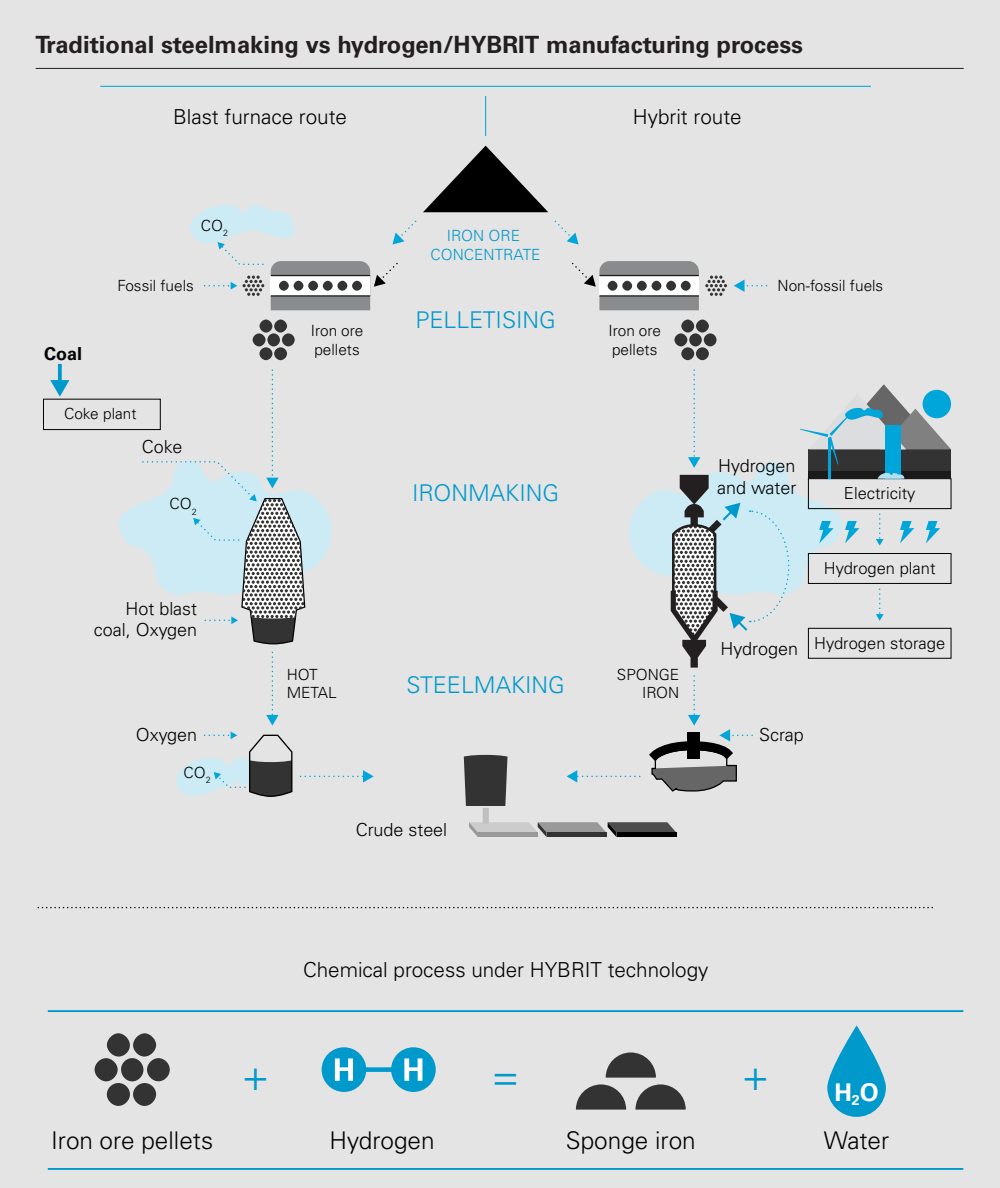
<style>
.page{position:relative;width:1000px;height:1188px;background:#e4e4e4}
.page>*{position:absolute;margin:0;border:0;box-sizing:border-box;transform-origin:0 0}
.t1{font:300 42.62px "Univers LT Pro 45";color:#09c}
.t2{font:300 24.38px "Univers LT Pro 45";color:#000}
.t3{font:700 24.38px "Univers LT Pro 65";color:#fff}
.t4{font:700 23.75px "Univers LT Pro 65";color:#231f20}
.t5{font:300 23.06px "Univers LT Pro 45";color:#09c}
.t6{font:300 20.69px "Univers LT Pro 45";color:#000}
.t7{font:300 17.94px/21.6px "Univers LT Pro 45";color:#000;text-align:right}
.t8{font:700 17.94px "Univers LT Pro 65";color:#000}
.t9{font:300 16.56px "Univers LT Pro 45";color:#000}
.t10{font:300 15.38px/18.4px "Univers LT Pro 45";color:#000}
.t11{font:300 15.38px/18.4px "Univers LT Pro 45";color:#09c;text-align:center}
</style>
<div class="page">
<hr style="left:36px;top:68px;width:928px;height:1px;background:#231f20">
<div style="left:43px;top:399px;width:118px;height:31px;border:1px solid #000"></div>
<hr style="left:100px;top:86px;width:771px;height:1px;background:#00a5da">
<svg style="left:38px;top:906px;width:895px;height:2px"></svg>
<hr style="left:485px;top:96px;width:1px;height:40px;background:#00a5da">
<svg style="left:58px;top:364px;width:4px;height:16px"></svg>
<svg style="left:50px;top:380px;width:19px;height:17px"></svg>
<svg style="left:266px;top:652px;width:13px;height:73px"></svg>
<svg style="left:301px;top:770px;width:73px;height:12px"></svg>
<svg style="left:734px;top:279px;width:33px;height:13px"></svg>
<svg style="left:259px;top:347px;width:14px;height:13px"></svg>
<div style="left:282px;top:333px;width:13px;height:13px;background:#333;border-radius:50%"></div>
<div style="left:252px;top:333px;width:14px;height:13px;background:#333;border-radius:50%"></div>
<div style="left:274px;top:347px;width:13px;height:13px;background:#333;border-radius:50%"></div>
<svg style="left:259px;top:319px;width:28px;height:14px"></svg>
<div style="left:267px;top:333px;width:13px;height:13px;background:#333;border-radius:50%"></div>
<svg style="left:681px;top:347px;width:13px;height:13px"></svg>
<div style="left:704px;top:333px;width:13px;height:13px;background:#333;border-radius:50%"></div>
<div style="left:674px;top:333px;width:13px;height:13px;background:#333;border-radius:50%"></div>
<div style="left:696px;top:347px;width:13px;height:13px;background:#333;border-radius:50%"></div>
<svg style="left:681px;top:319px;width:28px;height:14px"></svg>
<div style="left:689px;top:333px;width:13px;height:13px;background:#333;border-radius:50%"></div>
<svg style="left:705px;top:275px;width:22px;height:21px"></svg>
<svg style="left:118px;top:370px;width:214px;height:275px"></svg>
<svg style="left:190px;top:146px;width:509px;height:164px"></svg>
<svg style="left:176px;top:731px;width:117px;height:66px"></svg>
<svg style="left:464px;top:676px;width:288px;height:161px"></svg>
<svg style="left:629px;top:370px;width:322px;height:297px"></svg>
<hr style="left:48px;top:1010px;width:915px;height:2px;background:#09c">
<hr style="left:48px;top:1168px;width:915px;height:1px;background:#09c">
<div style="left:147px;top:1058px;width:23px;height:23px;background:#333;border-radius:50%"></div>
<svg style="left:94px;top:1033px;width:62px;height:73px"></svg>
<svg style="left:366px;top:1067px;width:25px;height:4px"></svg>
<div style="left:322px;top:1047px;width:44px;height:45px;background:#09c;border-radius:50%"></div>
<svg style="left:335px;top:1058px;width:18px;height:22px"></svg>
<div style="left:391px;top:1047px;width:45px;height:45px;background:#09c;border-radius:50%"></div>
<svg style="left:404px;top:1058px;width:18px;height:22px"></svg>
<svg style="left:576px;top:1084px;width:50px;height:25px"></svg>
<svg style="left:635px;top:1084px;width:51px;height:25px"></svg>
<svg style="left:606px;top:1052px;width:50px;height:25px"></svg>
<svg style="left:827px;top:1025px;width:59px;height:91px;fill:#09c"></svg>
<h3 class="t4" style="left:36px;top:30px;width:769px">Traditional steelmaking vs hydrogen/HYBRIT manufacturing process</h3>
<h3 class="t6" style="left:173px;top:104px;width:176px">Blast furnace route</h3>
<h3 class="t6" style="left:633px;top:104px;width:110px">Hybrit route</h3>
<p class="t10" style="left:201px;top:216px;width:29px">CO<sub>2</sub></p>
<p class="t10" style="left:117px;top:276px;width:78px">Fossil fuels</p>
<p class="t8" style="left:44px;top:343px;width:39px">Coal</p>
<p class="t10" style="left:64px;top:404px;width:74px">Coke plant</p>
<p class="t7" style="left:142px;top:436px;width:42px">Coke</p>
<p class="t10" style="left:169px;top:494px;width:29px">CO<sub>2</sub></p>
<p class="t7" style="left:94px;top:597px;width:105px">Hot blast coal, Oxygen</p>
<p class="t11" style="left:431px;top:227px;width:112px">IRON ORE<br>CONCENTRATE</p>
<h3 class="t5" style="left:415px;top:305px;width:142px">PELLETISING</h3>
<p class="t10" style="left:311px;top:321px;width:54px">Iron ore pellets</p>
<p class="t10" style="left:608px;top:321px;width:54px">Iron ore pellets</p>
<p class="t10" style="left:778px;top:276px;width:107px">Non-fossil fuels</p>
<p class="t10" style="left:287px;top:665px;width:51px">HOT<br>METAL</p>
<h3 class="t5" style="left:412px;top:479px;width:149px">IRONMAKING</h3>
<h3 class="t5" style="left:406px;top:670px;width:160px">STEELMAKING</h3>
<p class="t10" style="left:617px;top:665px;width:64px;text-align:right">SPONGE<br>IRON</p>
<p class="t7" style="left:717px;top:455px;width:81px;text-align:left">Hydrogen and water</p>
<p class="t9" style="left:844px;top:483px;width:73px">Electricity</p>
<p class="t9" style="left:824px;top:558px;width:113px">Hydrogen plant</p>
<p class="t7" style="left:721px;top:638px;width:79px">Hydrogen</p>
<p class="t9" style="left:814px;top:633px;width:133px">Hydrogen storage</p>
<p class="t7" style="left:136px;top:723px;width:63px">Oxygen</p>
<p class="t7" style="left:759px;top:723px;width:46px">Scrap</p>
<p class="t10" style="left:184px;top:763px;width:29px">CO<sub>2</sub></p>
<p class="t7" style="left:356px;top:818px;width:93px">Crude steel</p>
<h3 class="t6" style="left:303px;top:956px;width:407px">Chemical process under HYBRIT technology</h3>
<h1 class="t1" style="left:241px;top:1049px;width:30px">+</h1>
<h1 class="t1" style="left:492px;top:1049px;width:30px">=</h1>
<h1 class="t1" style="left:741px;top:1049px;width:30px">+</h1>
<h2 class="t3" style="left:834px;top:1078px;width:46px">H<sub>2</sub>O</h2>
<h2 class="t2" style="left:51px;top:1125px;width:164px">Iron ore pellets</h2>
<h2 class="t2" style="left:329px;top:1125px;width:107px">Hydrogen</h2>
<h2 class="t2" style="left:566px;top:1125px;width:132px">Sponge iron</h2>
<h2 class="t2" style="left:824px;top:1125px;width:67px">Water</h2>
</div>
